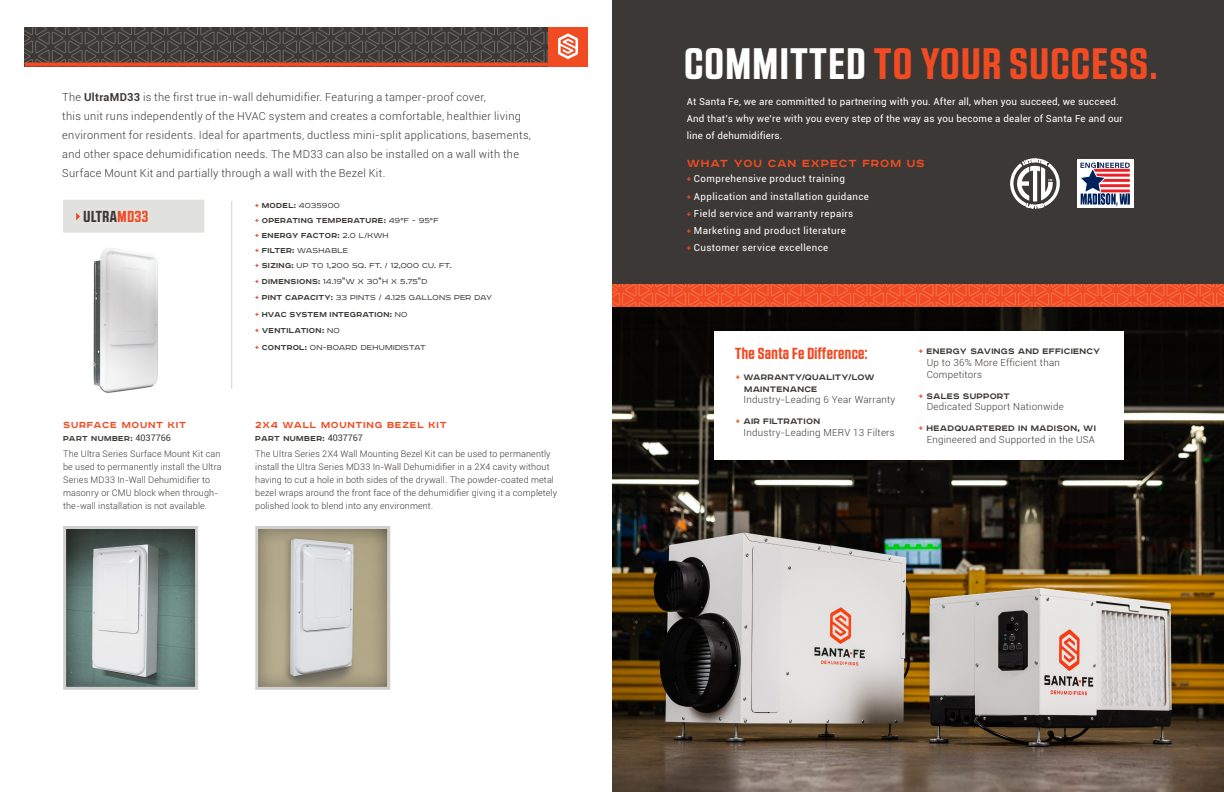
<style>
.page{position:relative;width:1224px;height:792px;background:#fff}
.page>*{position:absolute;margin:0;border:0;box-sizing:border-box;transform-origin:0 0}
.t1{font:700 44px "RB No 2.1 a";letter-spacing:.045em;color:#f04b23}
.BIG_ORANGE{font:700 16px "RB No 2.1 a";letter-spacing:.025em;color:#f04b23}
.Series_Name_New_2{font:700 15.9px "RB No 2.1 a";letter-spacing:.04em;color:#3c3835}
.Subhead_3_Orange{font:700 13px "Road Radio";letter-spacing:.075em;color:#f04b23}
.Orange_Paragraphs{font:300 11px/19px "Roboto";letter-spacing:.03em;color:#3c3835}
.MERV{font:700 11px "Road Radio";letter-spacing:.07em;color:#f04b23}
.BIG_ORANGE-2{font:700 10px/12px "Road Radio";letter-spacing:.025em;color:#3c3835}
.COPY_3{font:9.8px/17px "Roboto";letter-spacing:.025em;color:#fff}
.BIG_ORANGE-3{font:300 9.8px/11.7px "Roboto";letter-spacing:.025em;color:#3c3835}
.MERV-2{font:300 9px/13px "Roboto";letter-spacing:.015em;color:#3c3835}
.t2{font:300 9px "Road Radio";letter-spacing:.02em;color:#3c3835}
.MERV-3{font:700 9px "Road Radio";letter-spacing:.03em;color:#3c3835}
.MERV-4{font:700 9px "Road Radio";letter-spacing:.05em;color:#3c3835}
.s1{font-weight:700}
.s2{color:#f04b23}
.s3{font-family:"Roboto";font-weight:400}
.s4{font-weight:700;color:#f04b23}
.s5{font-weight:300}
.s6{font-family:"Arial";font-weight:400}
.s7{color:#fff}
.s8{font-family:"Road Radio";font-weight:700;font-size:10px;color:#f04b23}
</style>
<div class="page">
<div style="left:612px;top:0;width:612px;height:300px;background:#3c3835"></div>
<img style="left:612px;top:307px;width:612px;height:485px">
<svg style="left:25px;top:27px;width:563px;height:39px;background:#61463e"></svg>
<img style="left:93px;top:248px;width:65px;height:145px">
<div style="left:63px;top:200px;width:141px;height:33px;background:#e1e1df"></div>
<hr style="left:231px;top:201px;width:1px;height:188px;background:#d2cecd">
<svg style="left:76px;top:213px;width:4px;height:8px"></svg>
<div style="left:1077px;top:159px;width:57px;height:49px;background:#fff"></div>
<svg style="left:1080px;top:163px;width:50px;height:44px"></svg>
<svg style="left:1010px;top:159px;width:50px;height:49px"></svg>
<div style="left:714px;top:331px;width:410px;height:128px;background:#fff"></div>
<div style="left:255px;top:526px;width:135px;height:164px;border:3px solid #d0cfcd"></div>
<div style="left:63px;top:526px;width:135px;height:164px;border:3px solid #d0cfcd"></div>
<div style="left:65px;top:528px;width:131px;height:160px;background:#808285;opacity:.78"></div>
<div style="left:257px;top:528px;width:130px;height:159px;background:#808285;opacity:.78"></div>
<svg style="left:612px;top:284px;width:612px;height:23px;background:#f0542e"></svg>
<p class="Orange_Paragraphs" style="left:62px;top:88px;width:470px">The <span class="s1">UltraMD33</span> is the first true in-wall dehumidifier. Featuring a tamper-proof cover,<br>this unit runs independently of the HVAC system and creates a comfortable, healthier living environment for residents. Ideal for apartments, ductless mini-split applications, basements, and other space dehumidification needs. The MD33 can also be installed on a wall with the Surface Mount Kit and partially through a wall with the Bezel Kit.</p>
<p class="Series_Name_New_2" style="left:84px;top:207px;width:66px">ULTRA<span class="s2">MD33</span></p>
<p class="MERV" style="left:63px;top:418px;width:125px">SURFACE MOUNT KIT</p>
<p class="MERV-4" style="left:63px;top:434px;width:109px">PART NUMBER: <span class="s3">4037766</span></p>
<p class="MERV-2" style="left:63px;top:447px;width:160px">The Ultra Series Surface Mount Kit can be used to permanently install the Ultra Series MD33 In-Wall Dehumidifier to masonry or CMU block when through&shy;the-wall installation is not available.</p>
<p class="t2" style="left:255px;top:200px;width:86px"><span class="s4">+</span> <span class="s1">MODEL:</span> 4035900</p>
<p class="MERV-3" style="left:255px;top:215px;width:185px"><span class="s2">+</span> OPERATING TEMPERATURE: <span class="s5">49°F - 95°F</span></p>
<p class="MERV-3" style="left:255px;top:230px;width:135px"><span class="s2">+</span> ENERGY FACTOR: <span class="s5">2.0 L/kWh</span></p>
<p class="t2" style="left:255px;top:246px;width:95px"><span class="s4">+</span> <span class="s1">FILTER:</span> Washable</p>
<p class="t2" style="left:255px;top:261px;width:198px"><span class="s4">+</span> <span class="s1">SIZING:</span> Up to 1,200 sq. ft. / 12,000 cu. ft.</p>
<p class="t2" style="left:255px;top:276px;width:174px"><span class="s4">+</span> <span class="s1">DIMENSIONS:</span> 14.19<span class="s6">"</span>W x 30<span class="s6">"</span>H x 5.75<span class="s6">"</span>D</p>
<p class="t2" style="left:255px;top:293px;width:239px"><span class="s4">+</span> <span class="s1">PINT CAPACITY:</span> 33 pints / 4.125 gallons per day</p>
<p class="MERV-3" style="left:255px;top:309px;width:154px"><span class="s2">+</span> HVAC SYSTEM INTEGRATION: <span class="s5">NO</span></p>
<p class="MERV-3" style="left:255px;top:326px;width:86px"><span class="s2">+</span> VENTILATION: <span class="s5">NO</span></p>
<p class="t2" style="left:255px;top:342px;width:172px"><span class="s4">+</span> <span class="s1">CONTROL:</span> ON-BOARD DEHUMIDISTAT</p>
<p class="MERV" style="left:255px;top:418px;width:193px">2X4 WALL MOUNTING BEZEL KIT</p>
<p class="MERV-4" style="left:255px;top:434px;width:109px">PART NUMBER: <span class="s3">4037767</span></p>
<p class="MERV-2" style="left:255px;top:447px;width:303px">The Ultra Series 2X4 Wall Mounting Bezel Kit can be used to permanently install the Ultra Series MD33 In-Wall Dehumidifier in a 2X4 cavity without having to cut a hole in both sides of the drywall. The powder-coated metal bezel wraps around the front face of the dehumidifier giving it a completely polished look to blend into any environment.</p>
<p class="t1" style="left:685px;top:38px;width:475px"><span class="s7">COMMITTED</span> TO YOUR SUCCESS.</p>
<p class="COPY_3" style="left:687px;top:93px;width:438px">At Santa Fe, we are committed to partnering with you. After all, when you succeed, we succeed.<br>And that’s why we’re with you every step of the way as you become a dealer of Santa Fe and our line of dehumidifiers.</p>
<p class="Subhead_3_Orange" style="left:687px;top:156px;width:240px">WHAT YOU CAN EXPECT FROM US</p>
<p class="COPY_3" style="left:687px;top:170px;width:160px"><span class="s8">+</span> Comprehensive product training</p>
<p class="COPY_3" style="left:687px;top:187px;width:184px"><span class="s8">+</span> Application and installation guidance</p>
<p class="COPY_3" style="left:687px;top:204px;width:168px"><span class="s8">+</span> Field service and warranty repairs</p>
<p class="COPY_3" style="left:687px;top:222px;width:161px"><span class="s8">+</span> Marketing and product literature</p>
<p class="COPY_3" style="left:687px;top:239px;width:143px"><span class="s8">+</span> Customer service excellence</p>
<p class="BIG_ORANGE" style="left:735px;top:344px;width:134px">The Santa Fe Difference:</p>
<p class="BIG_ORANGE-2" style="left:744px;top:371px;width:132px;text-indent:-8px"><span class="s2">+</span> Warranty/Quality/Low<br>Maintenance</p>
<p class="BIG_ORANGE-3" style="left:744px;top:394px;width:153px">Industry-Leading 6 Year Warranty</p>
<p class="BIG_ORANGE-2" style="left:736px;top:416px;width:86px"><span class="s2">+</span> Air Filtration</p>
<p class="BIG_ORANGE-3" style="left:744px;top:427px;width:153px">Industry-Leading MERV 13 Filters</p>
<p class="BIG_ORANGE-2" style="left:919px;top:345px;width:183px"><span class="s2">+</span> Energy Savings and Efficiency</p>
<p class="BIG_ORANGE-3" style="left:927px;top:356px;width:135px">Up to 36% More Efficient than<br>Competitors</p>
<p class="BIG_ORANGE-2" style="left:919px;top:390px;width:92px"><span class="s2">+</span> Sales Support</p>
<p class="BIG_ORANGE-3" style="left:927px;top:401px;width:138px">Dedicated Support Nationwide</p>
<p class="BIG_ORANGE-2" style="left:919px;top:423px;width:179px"><span class="s2">+</span> Headquartered in Madison, WI</p>
<p class="BIG_ORANGE-3" style="left:927px;top:433px;width:170px">Engineered and Supported in the USA</p>
</div>
